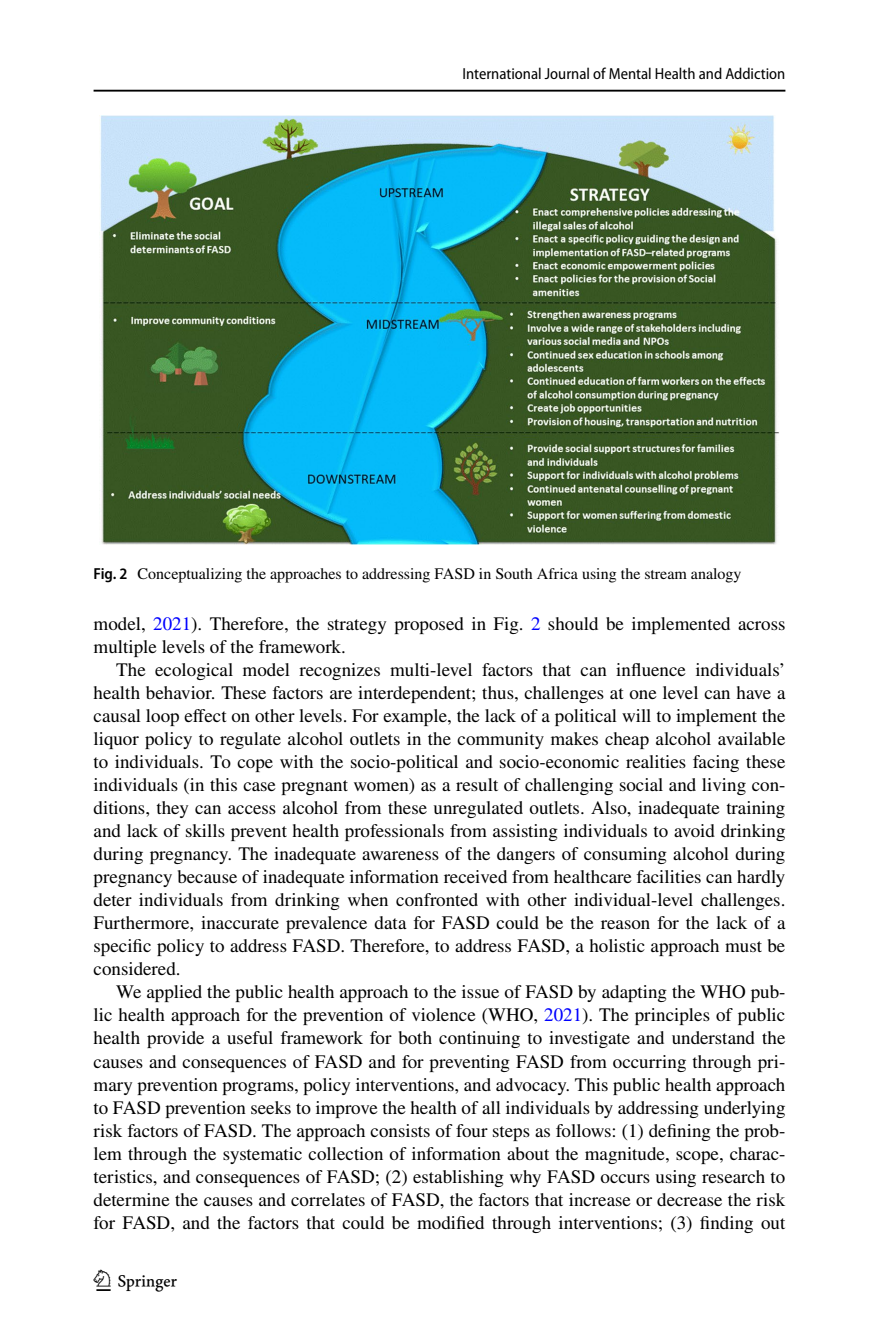
<style>
.page{position:relative;width:879px;height:1333px;background:#fff}
.page>*{position:absolute;margin:0;border:0;box-sizing:border-box;transform-origin:0 0}
.t1{font:30px "Springnew Regular 4";color:#000}
.t2{font:19px/23px "STIX";color:#000;text-align:justify}
.t3{font:16px "STIX";color:#000}
.t4{font:semi-condensed 16px "Myriad Pro";color:#000}
.s1{font-family:"Myriad Pro";font-weight:600;font-stretch:semi-condensed}
.s2{color:#00f}
</style>
<div class="page">
<hr style="left:94px;top:90px;width:691px;height:2px;background:#000">
<img style="left:100px;top:116px;width:679px;height:428px">
<p class="t4" style="left:462px;top:65px;width:324px">International Journal of Mental Health and Addiction</p>
<p class="t3" style="left:94px;top:562px;width:649px"><span class="s1">Fig. 2</span> Conceptualizing the approaches to addressing FASD in South Africa using the stream analogy</p>
<p class="t2" style="left:94px;top:613px;width:693px">model, <span class="s2">2021</span>). Therefore, the strategy proposed in Fig. <span class="s2">2</span> should be implemented across multiple levels of the framework.</p>
<p class="t2" style="left:94px;top:659px;width:693px;text-indent:23px">The ecological model recognizes multi-level factors that can influence individuals’ health behavior. These factors are interdependent; thus, challenges at one level can have a causal loop effect on other levels. For example, the lack of a political will to implement the liquor policy to regulate alcohol outlets in the community makes cheap alcohol available to individuals. To cope with the socio-political and socio-economic realities facing these individuals (in this case pregnant women) as a result of challenging social and living con&shy;ditions, they can access alcohol from these unregulated outlets. Also, inadequate training and lack of skills prevent health professionals from assisting individuals to avoid drinking during pregnancy. The inadequate awareness of the dangers of consuming alcohol during pregnancy because of inadequate information received from healthcare facilities can hardly deter individuals from drinking when confronted with other individual-level challenges.<br>Furthermore, inaccurate prevalence data for FASD could be the reason for the lack of a specific policy to address FASD. Therefore, to address FASD, a holistic approach must be considered.</p>
<p class="t2" style="left:94px;top:981px;width:693px;text-indent:23px">We applied the public health approach to the issue of FASD by adapting the WHO pub&shy;lic health approach for the prevention of violence (WHO, <span class="s2">2021</span>). The principles of public health provide a useful framework for both continuing to investigate and understand the causes and consequences of FASD and for preventing FASD from occurring through pri&shy;mary prevention programs, policy interventions, and advocacy. This public health approach to FASD prevention seeks to improve the health of all individuals by addressing underlying risk factors of FASD. The approach consists of four steps as follows: (1) defining the prob&shy;lem through the systematic collection of information about the magnitude, scope, charac&shy;teristics, and consequences of FASD; (2) establishing why FASD occurs using research to determine the causes and correlates of FASD, the factors that increase or decrease the risk for FASD, and the factors that could be modified through interventions; (3) finding out</p>
<h1 class="t1" style="left:96px;top:1269px;width:83px">1 3</h1>
</div>
